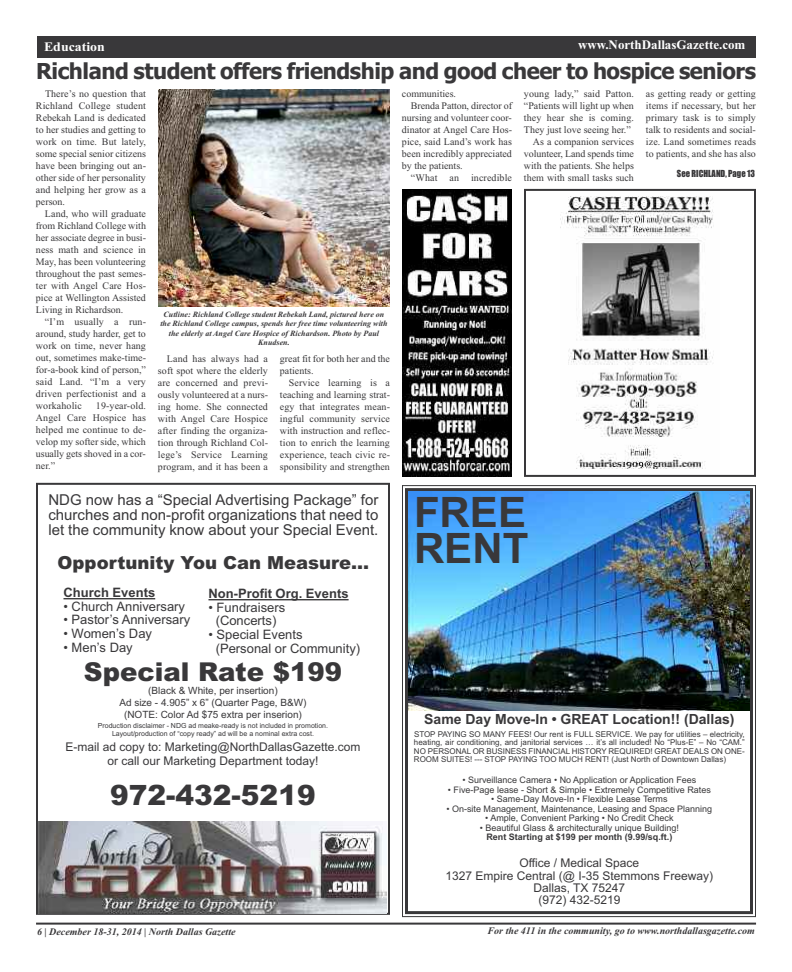
<style>
.page{position:relative;width:792px;height:972px;background:#fff}
.page>*{position:absolute;margin:0;border:0;box-sizing:border-box;transform-origin:0 0}
.t1{font:700 42px/35.8px "Arial";color:#39383a}
.t2{font:900 28px "Arial";color:#39383a}
.t3{font:900 26px "Arial";color:#39383a}
.t4{font:700 22px "Tahoma";letter-spacing:-.02em;color:#39383a}
.t5{font:900 18px "Arial";color:#39383a}
.t6{font:15px/15.2px "Arial";color:#39383a;text-align:justify}
.t7{font:700 14px "Arial";color:#39383a}
.t8{font:13px/13.6px "Arial";color:#39383a;text-align:center}
.t9{font:700 13px "Arial";color:#39383a}
.t10{font:700 13px "Times New Roman";color:#fff}
.t11{font:700 13px "Times New Roman";color:#fff;scale:1.07 1}
.t12{font:12px/12.4px "Arial";color:#39383a;text-align:center}
.t13{font:10px/12px "Times New Roman";color:#39383a;text-align:justify}
.t14{font:italic 700 10px "Times New Roman";color:#39383a}
.t15{font:10px/12px "Arial";color:#39383a;text-align:center}
.t16{font:9px "Arial";color:#39383a}
.t17{font:700 9px "Arial";color:#39383a}
.t18{font:9px "Impact";color:#39383a;scale:.95 1}
.t19{font:8px/8.5px "Arial";color:#39383a;text-align:justify}
.t20{font:italic 700 8px/9.6px "Times New Roman";color:#39383a;text-align:center}
.t21{font:7px/7.6px "Arial";color:#39383a;text-align:center}
</style>
<div class="page">
<hr style="left:36px;top:923px;width:720px;height:2px;background:#39383a">
<div style="left:37px;top:36px;width:719px;height:22px;background:#39383a"></div>
<img style="left:402px;top:190px;width:110px;height:286px">
<img style="left:561px;top:196px;width:153px;height:273px">
<div style="left:524px;top:189px;width:232px;height:288px;border:2px solid #39383a"></div>
<div style="left:402px;top:485px;width:354px;height:432px;border:1px solid #39383a"></div>
<div style="left:405px;top:488px;width:348px;height:426px;border:3px solid #39383a"></div>
<img style="left:409px;top:491px;width:341px;height:220px">
<div style="left:36px;top:483px;width:354px;height:432px;border:2px solid #39383a"></div>
<hr style="left:63px;top:598px;width:92px;height:1px;background:#39383a">
<hr style="left:208px;top:599px;width:141px;height:1px;background:#39383a">
<img style="left:39px;top:822px;width:347px;height:91px">
<img style="left:158px;top:89px;width:232px;height:218px">
<h3 class="t11" style="left:44px;top:38px;width:58px">Education</h3>
<h3 class="t10" style="left:578px;top:37px;width:169px">www.NorthDallasGazette.com</h3>
<h3 class="t4" style="left:36px;top:58px;width:722px">Richland student offers friendship and good cheer to hospice seniors</h3>
<p class="t13" style="left:36px;top:87px;width:112px;text-indent:9px">There’s no question that Richland College student Rebekah Land is dedicated to her studies and getting to work on time. But lately, some special senior citizens have been bringing out an&shy;other side of her personality and helping her grow as a person.</p>
<p class="t13" style="left:36px;top:207px;width:112px;text-indent:9px">Land, who will graduate from Richland College with her associate degree in busi&shy;ness math and science in May, has been volunteering throughout the past semes&shy;ter with Angel Care Hos&shy;pice at Wellington Assisted Living in Richardson.</p>
<p class="t13" style="left:36px;top:315px;width:112px;text-indent:9px">“I’m usually a run&shy;around, study harder, get to work on time, never hang out, sometimes make-time&shy;for-a-book kind of person,” said Land. “I’m a very driven perfectionist and a workaholic</p>
<p class="t13" style="left:36px;top:399px;width:111px;text-indent:60px">19-year-old.<br>Angel Care Hospice has helped me continue to de&shy;velop my softer side, which usually gets shoved in a cor&shy;ner.”</p>
<p class="t20" style="left:160px;top:309px;width:229px">Cutline: Richland College student Rebekah Land, pictured here on the Richland College campus, spends her free time volunteering with the elderly at Angel Care Hospice of Richardson. Photo by Paul Knudsen.</p>
<p class="t13" style="left:158px;top:353px;width:112px;text-indent:9px">Land has always had a soft spot where the elderly are concerned and previ&shy;ously volunteered at a nurs&shy;ing home. She connected with Angel Care Hospice after finding the organiza&shy;tion through Richland Col&shy;lege’s Service Learning program, and it has been a</p>
<p class="t13" style="left:280px;top:353px;width:112px">great fit for both her and the patients.</p>
<p class="t13" style="left:280px;top:377px;width:112px;text-indent:9px">Service learning is a teaching and learning strat&shy;egy that integrates mean&shy;ingful community service with instruction and reflec&shy;tion to enrich the learning experience, teach civic re&shy;sponsibility and strengthen</p>
<h3 class="t6" style="left:48px;top:492px;width:332px">NDG now has a “Special Advertising Package” for churches and non-profit organizations that need to let the community know about your Special Event.</h3>
<h3 class="t5" style="left:58px;top:553px;width:313px">Opportunity You Can Measure...</h3>
<h3 class="t9" style="left:63px;top:585px;width:93px">Church Events</h3>
<h3 class="t8" style="left:63px;top:600px;width:123px">• Church Anniversary</h3>
<h3 class="t8" style="left:63px;top:613px;width:128px">• Pastor’s Anniversary</h3>
<h3 class="t8" style="left:63px;top:627px;width:90px">• Women’s Day</h3>
<h3 class="t8" style="left:63px;top:640px;width:71px">• Men’s Day</h3>
<h3 class="t9" style="left:208px;top:586px;width:142px">Non-Profit Org. Events</h3>
<h3 class="t8" style="left:208px;top:601px;width:78px">• Fundraisers (Concerts)</h3>
<h3 class="t8" style="left:216px;top:628px;width:146px;text-align:left;text-indent:-7px">• Special Events (Personal or Community)</h3>
<h3 class="t3" style="left:84px;top:657px;width:260px">Special Rate $199</h3>
<p class="t15" style="left:119px;top:685px;width:189px">(Black &amp; White, per insertion)<br>Ad size - 4.905” x 6” (Quarter Page, B&amp;W) (NOTE: Color Ad $75 extra per inserion)</p>
<p class="t21" style="left:98px;top:722px;width:232px">Production disclaimer - NDG ad meake-ready is not included in promotion.<br>Layout/production of “copy ready” ad will be a nominal extra cost.</p>
<p class="t12" style="left:66px;top:740px;width:296px;line-height:14.4px">E-mail ad copy to: Marketing@NorthDallasGazette.com or call our Marketing Department today!</p>
<h2 class="t2" style="left:110px;top:779px;width:207px">972-432-5219</h2>
<p class="t14" style="left:37px;top:925px;width:200px">6 | December 18-31, 2014 | North Dallas Gazette</p>
<p class="t13" style="left:402px;top:87px;width:56px">communities.</p>
<p class="t13" style="left:411px;top:99px;width:103px">Brenda Patton, director of</p>
<p class="t13" style="left:402px;top:111px;width:111px">nursing and volunteer coor-</p>
<p class="t13" style="left:402px;top:123px;width:111px">dinator at Angel Care Hos-</p>
<p class="t13" style="left:402px;top:135px;width:111px">pice, said Land’s work has</p>
<p class="t13" style="left:402px;top:147px;width:112px">been incredibly appreciated</p>
<p class="t13" style="left:402px;top:159px;width:62px">by the patients.</p>
<p class="t13" style="left:411px;top:171px;width:103px">“What an incredible</p>
<p class="t13" style="left:524px;top:87px;width:111px">young lady,” said Patton.</p>
<p class="t13" style="left:524px;top:99px;width:111px">“Patients will light up when</p>
<p class="t13" style="left:524px;top:111px;width:111px">they hear she is coming.</p>
<p class="t13" style="left:524px;top:123px;width:108px">They just love seeing her.”</p>
<p class="t13" style="left:533px;top:135px;width:102px">As a companion services</p>
<p class="t13" style="left:524px;top:147px;width:112px">volunteer, Land spends time</p>
<p class="t13" style="left:524px;top:159px;width:111px">with the patients. She helps</p>
<p class="t13" style="left:524px;top:171px;width:111px">them with small tasks such</p>
<p class="t13" style="left:646px;top:87px;width:112px">as getting ready or getting items if necessary, but her primary task is to simply talk to residents and social&shy;ize. Land sometimes reads to patients, and she has also</p>
<p class="t18" style="left:677px;top:169px;width:84px">See RICHLAND, Page 13</p>
<h1 class="t1" style="left:414px;top:494px;width:116px">FREE<br>RENT</h1>
<h3 class="t7" style="left:424px;top:711px;width:312px">Same Day Move-In • GREAT Location!! (Dallas)</h3>
<p class="t19" style="left:414px;top:730px;width:332px">STOP PAYING SO MANY FEES! Our rent is FULL SERVICE. We pay for utilities – electricity, heating, air conditioning, and janitorial services … it’s all included! No “Plus-E” – No “CAM.” NO PERSONAL OR BUSINESS FINANCIAL HISTORY REQUIRED! GREAT DEALS ON ONE-ROOM SUITES! --- STOP PAYING TOO MUCH RENT! (Just North of Downtown Dallas)</p>
<p class="t16" style="left:462px;top:775px;width:235px">• Surveillance Camera • No Application or Application Fees</p>
<p class="t16" style="left:448px;top:784px;width:264px">• Five-Page lease - Short &amp; Simple • Extremely Competitive Rates</p>
<p class="t16" style="left:491px;top:794px;width:178px">• Same-Day Move-In • Flexible Lease Terms</p>
<p class="t16" style="left:446px;top:803px;width:267px">• On-site Management, Maintenance, Leasing and Space Planning</p>
<p class="t16" style="left:485px;top:813px;width:190px">• Ample, Convenient Parking • No Credit Check</p>
<p class="t16" style="left:480px;top:822px;width:201px">• Beautiful Glass &amp; architecturally unique Building!</p>
<p class="t17" style="left:486px;top:832px;width:188px">Rent Starting at $199 per month (9.99/sq.ft.)</p>
<p class="t12" style="left:446px;top:857px;width:269px">Office / Medical Space<br>1327 Empire Central (@ I-35 Stemmons Freeway)<br>Dallas, TX 75247<br>(972) 432-5219</p>
<p class="t14" style="left:488px;top:925px;width:269px">For the 411 in the community, go to www.northdallasgazette.com</p>
</div>
